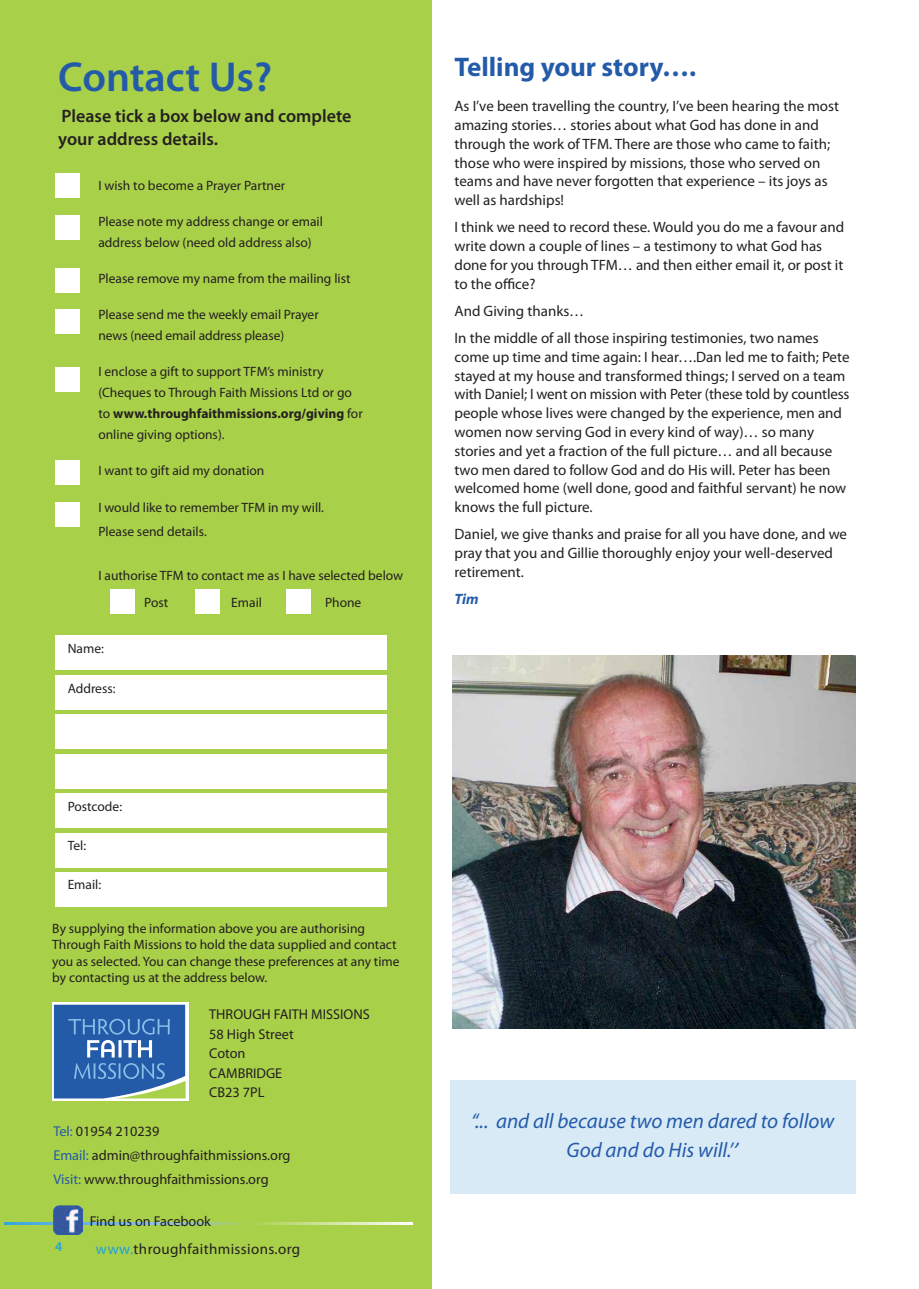
<style>
.page{position:relative;width:919px;height:1289px;background:#fff}
.page>*{position:absolute;margin:0;border:0;box-sizing:border-box;transform-origin:0 0}
.t1{font:600 42px "Myriad Pro";color:#245ba9}
.t2{font:700 27px "Myriad Pro";color:#245ba9}
.t3{font:italic 21px/29.2px "Myriad Pro";color:#245ba9;text-align:center}
.t4{font:600 18px/23.1px "Myriad Pro";color:#231f20}
.t5{font:15px/18.8px "Myriad Pro";color:#231f20}
.t6{font:15px "Myriad Pro";letter-spacing:.025em;color:#231f20}
.t7{font:italic 700 15px "Myriad Pro";color:#245ba9}
.t8{font:14.25px/19.5px "Myriad Pro";color:#231f20}
.t9{font:13.5px/21px "Myriad Pro";color:#231f20}
.t10{font:600 13.5px "Myriad Pro";color:#1ea3dc}
.s1{font-weight:700}
.s2{color:#245ba9}
.s3{color:#1ea3dc}
.s4{font-family:"Calibri"}
</style>
<div class="page">
<div style="left:0;top:0;width:431px;height:1288px;background:#a9d049"></div>
<img style="left:452px;top:656px;width:403px;height:372px">
<div style="left:450px;top:1080px;width:405px;height:113px;background:#d9eaf7"></div>
<svg style="left:4px;top:1222px;width:408px;height:2px"></svg>
<div style="left:55px;top:173px;width:25px;height:24px;background:#fff"></div>
<div style="left:55px;top:309px;width:25px;height:25px;background:#fff"></div>
<div style="left:55px;top:215px;width:25px;height:25px;background:#fff"></div>
<div style="left:55px;top:460px;width:25px;height:24px;background:#fff"></div>
<div style="left:55px;top:367px;width:25px;height:25px;background:#fff"></div>
<div style="left:55px;top:502px;width:25px;height:24px;background:#fff"></div>
<div style="left:55px;top:754px;width:332px;height:34px;background:#fff"></div>
<div style="left:55px;top:675px;width:332px;height:34px;background:#fff"></div>
<div style="left:55px;top:833px;width:332px;height:34px;background:#fff"></div>
<div style="left:55px;top:636px;width:332px;height:34px;background:#fff"></div>
<div style="left:55px;top:794px;width:332px;height:34px;background:#fff"></div>
<div style="left:55px;top:714px;width:332px;height:34px;background:#fff"></div>
<div style="left:55px;top:872px;width:332px;height:34px;background:#fff"></div>
<div style="left:55px;top:268px;width:25px;height:25px;background:#fff"></div>
<svg style="left:52px;top:1002px;width:136px;height:98px"></svg>
<svg style="left:54px;top:1004px;width:132px;height:94px;background:#3f72b0"></svg>
<img style="left:53px;top:1205px;width:29px;height:29px">
<div style="left:286px;top:588px;width:24px;height:25px;background:#fff"></div>
<div style="left:195px;top:588px;width:24px;height:25px;background:#fff"></div>
<div style="left:110px;top:588px;width:25px;height:25px;background:#fff"></div>
<h1 class="t1" style="left:58px;top:61px;width:215px">Contact Us?</h1>
<p class="t4" style="left:58px;top:106px;width:295px">Please tick a box below and complete your address details.</p>
<p class="t9" style="left:98px;top:176px;width:188px">I wish to become a Prayer Partner</p>
<p class="t9" style="left:98px;top:212px;width:226px">Please note my address change or email address below (need old address also)</p>
<p class="t9" style="left:98px;top:269px;width:254px">Please remove my name from the mailing list</p>
<p class="t9" style="left:98px;top:305px;width:222px">Please send me the weekly email Prayer news (need email address please)</p>
<p class="t9" style="left:98px;top:362px;width:266px">I enclose a gift to support TFM’s ministry (Cheques to Through Faith Missions Ltd or go to <span class="s1">www.throughfaithmissions.org/giving</span> for online giving options).</p>
<p class="t9" style="left:98px;top:461px;width:167px">I want to gift aid my donation</p>
<p class="t9" style="left:98px;top:497px;width:227px;line-height:23.5px">I would like to remember TFM in my will.<br>Please send details.</p>
<p class="t9" style="left:144px;top:563px;width:260px;line-height:26.5px;text-indent:-46px">I authorise TFM to contact me as I have selected below<br>Post</p>
<p class="t9" style="left:231px;top:592px;width:32px">Email</p>
<p class="t9" style="left:325px;top:592px;width:38px">Phone</p>
<p class="t9" style="left:68px;top:639px;width:38px">Name:</p>
<p class="t9" style="left:68px;top:678px;width:49px">Address:</p>
<p class="t9" style="left:68px;top:796px;width:56px">Postcode:</p>
<p class="t9" style="left:68px;top:836px;width:20px">Tel:</p>
<p class="t9" style="left:68px;top:875px;width:35px">Email:</p>
<p class="t9" style="left:52px;top:920px;width:349px;line-height:16.5px">By supplying the information above you are authorising Through Faith Missions to hold the data supplied and contact you as selected. You can change these preferences at any time by contacting us at the address below.</p>
<p class="t8" style="left:209px;top:1005px;width:162px">THROUGH FAITH MISSIONS<br>58 High Street<br>Coton<br>CAMBRIDGE<br>CB23 7PL</p>
<p class="t8" style="left:53px;top:1120px;width:238px;line-height:24px"><span class="s2">Tel:</span> 01954 210239<br><span class="s2">Email:</span> admin@throughfaithmissions.org<br><span class="s2">Visit:</span> www.throughfaithmissions.org</p>
<p class="t8" style="left:90px;top:1212px;width:123px">Find us on Facebook</p>
<p class="t10" style="left:55px;top:1241px;width:9px">4</p>
<p class="t6" style="left:96px;top:1242px;width:206px"><span class="s3">www.</span>throughfaithmissions.org</p>
<h2 class="t2" style="left:454px;top:56px;width:243px">Telling your story….</h2>
<p class="t5" style="left:454px;top:98px;width:386px">As I’ve been travelling the country, I’ve been hearing the most amazing stories… stories about what God has done in and through the work of TFM. There are those who came to faith; those who were inspired by missions, those who served on teams and have never forgotten that experience – its joys as well as hardships!</p>
<p class="t5" style="left:454px;top:219px;width:391px">I think we need to record these. Would you do me a favour and write down a couple of lines – a testimony to what God has done for you through TFM… and then either email it, or post it to the office?</p>
<p class="t5" style="left:454px;top:298px;width:365px;line-height:27.3px">And Giving thanks…<br>In the middle of all those inspiring testimonies, two names</p>
<p class="t5" style="left:454px;top:349px;width:396px">come up time and time again: I hear….Dan led me to faith; Pete stayed at my house and transformed things; I served on a team with Daniel; I went on mission with Peter (these told by countless people whose lives were changed by the experience, men and women now serving God in every kind of way)… so many stories and yet a fraction of the full picture… and all because two men dared to follow God and do His will. Peter has been welcomed home (well done, good and faithful servant) he now knows the full picture.</p>
<p class="t5" style="left:454px;top:526px;width:394px">Daniel, we give thanks and praise for all you have done, and we pray that you and Gillie thoroughly enjoy your well-deserved retirement.</p>
<p class="t7" style="left:454px;top:593px;width:26px">Tim</p>
<h3 class="t3" style="left:471px;top:1107px;width:364px">“... and all because two men dared to follow<br>God and do His will.’<span class="s4">’</span></h3>
</div>
